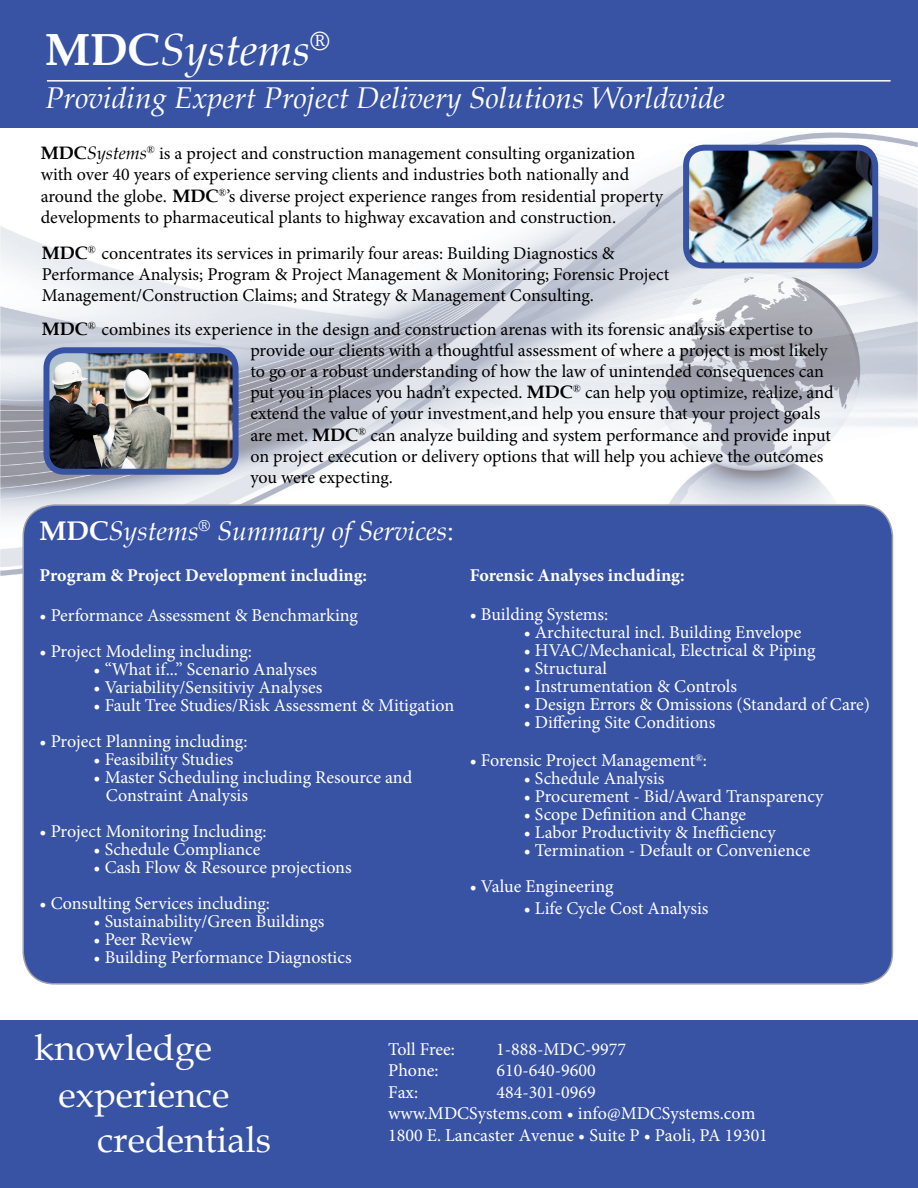
<style>
.page{position:relative;width:918px;height:1188px;background:#fff}
.page>*{position:absolute;margin:0;border:0;box-sizing:border-box;transform-origin:0 0}
.t1{font:italic 45px "Book Antiqua";color:#fff}
.t2{font:36px "Book Antiqua";color:#fff}
.t3{font:italic 30px "Book Antiqua";color:#fff}
.t4{font:italic 27px "Book Antiqua";color:#fff}
.t5{font:18px/21.1px "Minion Pro";color:#000}
.t6{font:18px/21.6px "Minion Pro";color:#fff}
.t7{font:700 18px "Minion Pro";color:#fff}
.s1{font-weight:700;font-style:normal}
.s2{font-family:"Book Antiqua";font-weight:700}
.s3{font-family:"Book Antiqua";font-style:italic}
.s4{font-style:normal}
</style>
<div class="page">
<img style="left:1px;top:132px;width:916px;height:536px">
<div style="left:23px;top:505px;width:869px;height:479px;background:#3953a4;border-radius:32px"></div>
<div style="left:0;top:0;width:918px;height:128px;background:#3953a4"></div>
<div style="left:0;top:1020px;width:918px;height:168px;background:#3953a4"></div>
<hr style="left:47px;top:80px;width:844px;height:2px;background:#fff">
<img style="left:46px;top:350px;width:190px;height:122px">
<div style="left:43px;top:347px;width:196px;height:128px;border:6px solid #3953a4;border-radius:18px"></div>
<img style="left:686px;top:148px;width:189px;height:118px">
<div style="left:683px;top:145px;width:195px;height:124px;border:6px solid #3953a4;border-radius:18px"></div>
<p class="t1" style="left:45px;top:18px;width:286px"><span class="s1">MDC</span>Systems<sup>®</sup></p>
<p class="t3" style="left:45px;top:77px;width:681px">Providing Expert Project Delivery Solutions Worldwide</p>
<p class="t5" style="left:41px;top:143px;width:624px"><span class="s2">MDC</span><span class="s3">Systems</span><sup>®</sup> is a project and construction management consulting organization with over 40 years of experience serving clients and industries both nationally and around the globe. <span class="s2">MDC</span><sup>®</sup>’s diverse project experience ranges from residential property developments to pharmaceutical plants to highway excavation and construction.</p>
<p class="t5" style="left:42px;top:242px;width:574px"><span class="s2">MDC</span><sup>®</sup> concentrates its services in primarily four areas: Building Diagnostics &amp;</p>
<p class="t5" style="left:42px;top:264px;width:629px">Performance Analysis; Program &amp; Project Management &amp; Monitoring; Forensic Project<br>Management/Construction Claims; and Strategy &amp; Management Consulting.</p>
<p class="t5" style="left:250px;top:319px;width:585px;text-indent:-208px"><span class="s2">MDC</span><sup>®</sup> combines its experience in the design and construction arenas with its forensic analysis expertise to provide our clients with a thoughtful assessment of where a project is most likely to go or a robust understanding of how the law of unintended consequences can put you in places you hadn’t expected. <span class="s2">MDC</span><sup>®</sup> can help you optimize, realize, and extend the value of your investment,and help you ensure that your project goals are met. <span class="s2">MDC</span><sup>®</sup> can analyze building and system performance and provide input on project execution or delivery options that will help you achieve the outcomes you were expecting.</p>
<p class="t4" style="left:40px;top:511px;width:416px"><span class="s1">MDC</span>Systems<sup>®</sup> Summary of Services<span class="s4">:</span></p>
<p class="t7" style="left:40px;top:563px;width:329px">Program &amp; Project Development including:</p>
<p class="t6" style="left:40px;top:605px;width:320px">• Performance Assessment &amp; Benchmarking</p>
<p class="t6" style="left:40px;top:641px;width:214px">• Project Modeling including:</p>
<p class="t6" style="left:94px;top:659px;width:225px">• “What if...” Scenario Analyses</p>
<p class="t6" style="left:94px;top:677px;width:230px">• Variability/Sensitiviy Analyses</p>
<p class="t6" style="left:94px;top:695px;width:362px">• Fault Tree Studies/Risk Assessment &amp; Mitigation</p>
<p class="t6" style="left:40px;top:731px;width:209px">• Project Planning including:</p>
<p class="t6" style="left:94px;top:749px;width:141px">• Feasibility Studies</p>
<p class="t6" style="left:106px;top:768px;width:308px;line-height:18px;text-indent:-12px">• Master Scheduling including Resource and<br>Constraint Analysis</p>
<p class="t6" style="left:40px;top:821px;width:228px">• Project Monitoring Including:</p>
<p class="t6" style="left:94px;top:839px;width:169px">• Schedule Compliance</p>
<p class="t6" style="left:94px;top:857px;width:260px">• Cash Flow &amp; Resource projections</p>
<p class="t6" style="left:40px;top:893px;width:232px">• Consulting Services including:</p>
<p class="t6" style="left:94px;top:911px;width:232px">• Sustainability/Green Buildings</p>
<p class="t6" style="left:94px;top:929px;width:101px">• Peer Review</p>
<p class="t6" style="left:94px;top:947px;width:260px">• Building Performance Diagnostics</p>
<p class="t7" style="left:470px;top:563px;width:216px">Forensic Analyses including:</p>
<p class="t6" style="left:470px;top:604px;width:140px">• Building Systems:</p>
<p class="t6" style="left:524px;top:622px;width:279px">• Architectural incl. Building Envelope</p>
<p class="t6" style="left:524px;top:640px;width:293px">• HVAC/Mechanical, Electrical &amp; Piping</p>
<p class="t6" style="left:524px;top:658px;width:85px">• Structural</p>
<p class="t6" style="left:524px;top:676px;width:215px">• Instrumentation &amp; Controls</p>
<p class="t6" style="left:524px;top:694px;width:348px">• Design Errors &amp; Omissions (Standard of Care)</p>
<p class="t6" style="left:524px;top:712px;width:193px">• Differing Site Conditions</p>
<p class="t6" style="left:470px;top:750px;width:239px">• Forensic Project Management<sup>®</sup>:</p>
<p class="t6" style="left:524px;top:768px;width:142px">• Schedule Analysis</p>
<p class="t6" style="left:524px;top:786px;width:301px">• Procurement - Bid/Award Transparency</p>
<p class="t6" style="left:524px;top:804px;width:224px">• Scope Definition and Change</p>
<p class="t6" style="left:524px;top:822px;width:253px">• Labor Productivity &amp; Inefficiency</p>
<p class="t6" style="left:524px;top:840px;width:288px">• Termination - Default or Convenience</p>
<p class="t6" style="left:470px;top:876px;width:145px">• Value Engineering</p>
<p class="t6" style="left:524px;top:897px;width:186px">• Life Cycle Cost Analysis</p>
<p class="t2" style="left:34px;top:1023px;width:179px">knowledge</p>
<p class="t2" style="left:59px;top:1070px;width:172px">experience</p>
<p class="t2" style="left:98px;top:1115px;width:175px">credentials</p>
<p class="t6" style="left:388px;top:1038px;width:68px">Toll Free:</p>
<p class="t6" style="left:496px;top:1038px;width:131px">1-888-MDC-9977</p>
<p class="t6" style="left:388px;top:1060px;width:52px">Phone:</p>
<p class="t6" style="left:497px;top:1060px;width:101px">610-640-9600</p>
<p class="t6" style="left:388px;top:1081px;width:32px">Fax:</p>
<p class="t6" style="left:388px;top:1081px;width:381px;text-indent:108px">484-301-0969 www.MDCSystems.com • info@MDCSystems.com<br>1800 E. Lancaster Avenue • Suite P • Paoli, PA 19301</p>
</div>
